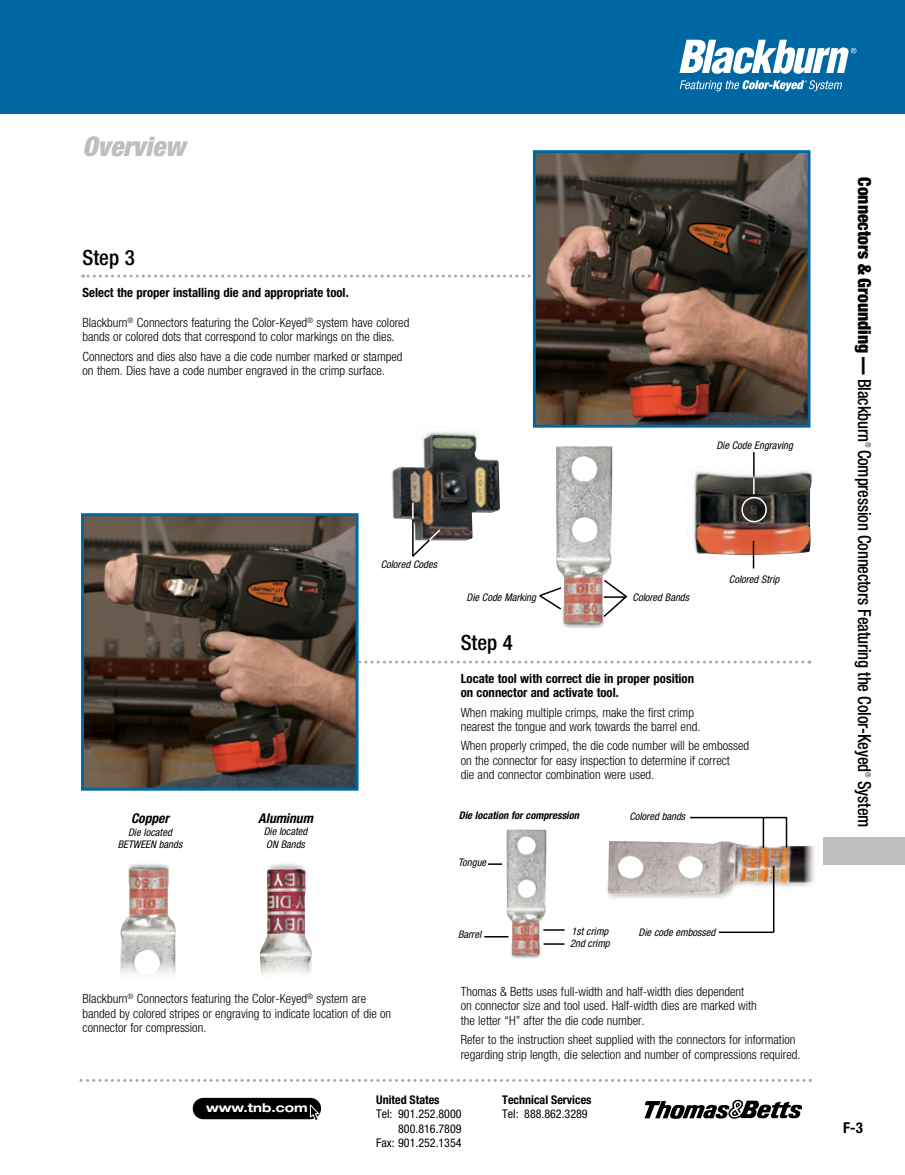
<style>
.page{position:relative;width:905px;height:1175px;background:#fff}
.page>*{position:absolute;margin:0;border:0;box-sizing:border-box;transform-origin:0 0}
.t1{font:italic 900 condensed 27px "Helvetica Neue LT Std";color:#bcbec0}
.t2{font:500 condensed 21px "Helvetica Neue LT Std";color:#000}
.t3{font:500 condensed 18px "Helvetica Neue LT Std";letter-spacing:-.01em;color:#000;scale:.92 1}
.t4{font:700 condensed 15px "Helvetica Neue LT Std";color:#000}
.t5{font:italic 700 condensed 13.5px "Helvetica Neue LT Std";color:#000}
.t6{font:300 condensed 12.75px/14.2px "Helvetica Neue LT Std";color:#000}
.t7{font:700 condensed 12.75px/14.2px "Helvetica Neue LT Std";color:#000}
.t8{font:condensed 12px/14.4px "Helvetica Neue LT Std";color:#000;text-align:right}
.t9{font:700 condensed 12px "Helvetica Neue LT Std";color:#000}
.t10{font:700 expanded 12px "Helvetica Neue";color:#fff}
.t11{font:italic condensed 10.5px/12.6px "Helvetica Neue LT Std";color:#000}
.t12{font:italic 700 condensed 10.5px "Helvetica Neue LT Std";color:#000}
.t13{font:300 condensed 7.5px "Helvetica Neue LT Std";color:#000;scale:.92 1}
.s1{font-weight:900}
</style>
<div class="page">
<div style="left:0;top:0;width:904px;height:114px;background:#0067a5"></div>
<svg style="left:80px;top:1079px;width:732px;height:3px"></svg>
<svg style="left:644px;top:1099px;width:158px;height:19px"></svg>
<div style="left:193px;top:1097px;width:128px;height:22px;background:#000;border-radius:11px"></div>
<svg style="left:309px;top:1103px;width:11px;height:17px"></svg>
<div style="left:824px;top:837px;width:80px;height:27px;background:#bcbec0"></div>
<svg style="left:679px;top:40px;width:177px;height:34px"></svg>
<svg style="left:679px;top:80px;width:163px;height:11px"></svg>
<svg style="left:82px;top:275px;width:451px;height:3px"></svg>
<svg style="left:358px;top:660px;width:444px;height:3px"></svg>
<img style="left:506px;top:829px;width:39px;height:130px">
<svg style="left:484px;top:936px;width:24px;height:1px"></svg>
<svg style="left:488px;top:863px;width:14px;height:2px"></svg>
<svg style="left:543px;top:943px;width:21px;height:1px"></svg>
<svg style="left:543px;top:929px;width:21px;height:1px"></svg>
<img style="left:607px;top:841px;width:208px;height:65px">
<hr style="left:690px;top:816px;width:96px;height:2px;background:#000">
<hr style="left:718px;top:931px;width:55px;height:2px;background:#000">
<hr style="left:773px;top:866px;width:1px;height:66px;background:#000">
<hr style="left:785px;top:817px;width:2px;height:30px;background:#000">
<hr style="left:762px;top:817px;width:2px;height:31px;background:#000">
<img style="left:391px;top:432px;width:109px;height:108px">
<img style="left:556px;top:446px;width:8px;height:180px">
<svg style="left:410px;top:528px;width:32px;height:29px"></svg>
<hr style="left:412px;top:502px;width:1px;height:54px;background:#fff">
<svg style="left:539px;top:586px;width:24px;height:25px"></svg>
<svg style="left:602px;top:578px;width:25px;height:40px"></svg>
<img style="left:693px;top:465px;width:120px;height:95px">
<hr style="left:753px;top:452px;width:1px;height:42px;background:#fff">
<div style="left:741px;top:497px;width:25px;height:25px;border:2px solid #fff;border-radius:50%"></div>
<hr style="left:752px;top:541px;width:2px;height:27px;background:#000">
<img style="left:85px;top:517px;width:269px;height:269px">
<div style="left:81px;top:513px;width:277px;height:277px;border:3px solid #0067a5"></div>
<img style="left:260px;top:864px;width:52px;height:111px">
<img style="left:120px;top:864px;width:56px;height:111px">
<img style="left:537px;top:154px;width:269px;height:269px">
<div style="left:533px;top:150px;width:277px;height:277px;border:3px solid #0067a5"></div>
<h1 class="t1" style="left:82px;top:130px;width:104px">Overview</h1>
<p class="t2" style="left:82px;top:245px;width:54px">Step 3</p>
<p class="t7" style="left:82px;top:285px;width:268px">Select the proper installing die and appropriate tool.</p>
<p class="t6" style="left:82px;top:315px;width:328px">Blackburn<sup>®</sup> Connectors featuring the Color-Keyed<sup>®</sup> system have colored bands or colored dots that correspond to color markings on the dies.</p>
<p class="t6" style="left:83px;top:349px;width:321px">Connectors and dies also have a die code number marked or stamped on them. Dies have a code number engraved in the crimp surface.</p>
<p class="t11" style="left:716px;top:440px;width:78px">Die Code Engraving</p>
<p class="t5" style="left:131px;top:810px;width:39px">Copper</p>
<p class="t11" style="left:118px;top:826px;width:66px;text-align:center">Die located<br>BETWEEN bands</p>
<p class="t5" style="left:258px;top:809px;width:56px">Aluminum</p>
<p class="t11" style="left:264px;top:825px;width:45px">Die located<br>ON Bands</p>
<p class="t11" style="left:380px;top:558px;width:58px">Colored Codes</p>
<p class="t11" style="left:466px;top:591px;width:71px">Die Code Marking</p>
<p class="t11" style="left:632px;top:591px;width:58px">Colored Bands</p>
<p class="t11" style="left:729px;top:573px;width:52px">Colored Strip</p>
<p class="t2" style="left:460px;top:630px;width:54px">Step 4</p>
<p class="t7" style="left:460px;top:671px;width:235px">Locate tool with correct die in proper position on connector and activate tool.</p>
<p class="t6" style="left:460px;top:705px;width:241px">When making multiple crimps, make the first crimp nearest the tongue and work towards the barrel end.</p>
<p class="t6" style="left:460px;top:738px;width:290px">When properly crimped, the die code number will be embossed on the connector for easy inspection to determine if correct<br>die and connector combination were used.</p>
<p class="t12" style="left:458px;top:808px;width:122px">Die location for compression</p>
<p class="t11" style="left:629px;top:810px;width:57px">Colored bands</p>
<p class="t11" style="left:458px;top:856px;width:29px">Tongue</p>
<p class="t6" style="left:82px;top:991px;width:310px">Blackburn<sup>®</sup> Connectors featuring the Color-Keyed<sup>®</sup> system are banded by colored stripes or engraving to indicate location of die on connector for compression.</p>
<p class="t11" style="left:458px;top:928px;width:25px">Barrel</p>
<p class="t11" style="left:570px;top:925px;width:41px">1st crimp<br>2nd crimp</p>
<p class="t11" style="left:638px;top:925px;width:78px">Die code embossed</p>
<p class="t6" style="left:460px;top:984px;width:297px">Thomas &amp; Betts uses full-width and half-width dies dependent on connector size and tool used. Half-width dies are marked with the letter “H” after the die code number.</p>
<p class="t6" style="left:460px;top:1032px;width:341px">Refer to the instruction sheet supplied with the connectors for information regarding strip length, die selection and number of compressions required.</p>
<p class="t10" style="left:206px;top:1100px;width:103px">www.tnb.com</p>
<p class="t9" style="left:376px;top:1092px;width:65px">United States</p>
<p class="t8" style="left:376px;top:1106px;width:87px">Tel: 901.252.8000<br>800.816.7809<br>Fax: 901.252.1354</p>
<p class="t9" style="left:502px;top:1092px;width:91px">Technical Services</p>
<p class="t8" style="left:502px;top:1106px;width:87px">Tel: 888.862.3289</p>
<h3 class="t3" style="left:875px;top:177px;width:648px;rotate:90deg"><span class="s1">Connectors &amp; Grounding —</span> Blackburn Compression Connectors Featuring the Color-Keyed</h3>
<p class="t13" style="left:872px;top:441px;width:7px;rotate:90deg">®</p>
<p class="t13" style="left:872px;top:772px;width:7px;rotate:90deg">®</p>
<h3 class="t3" style="left:875px;top:781px;width:52px;rotate:90deg">System</h3>
<p class="t4" style="left:843px;top:1118px;width:21px">F-3</p>
</div>
